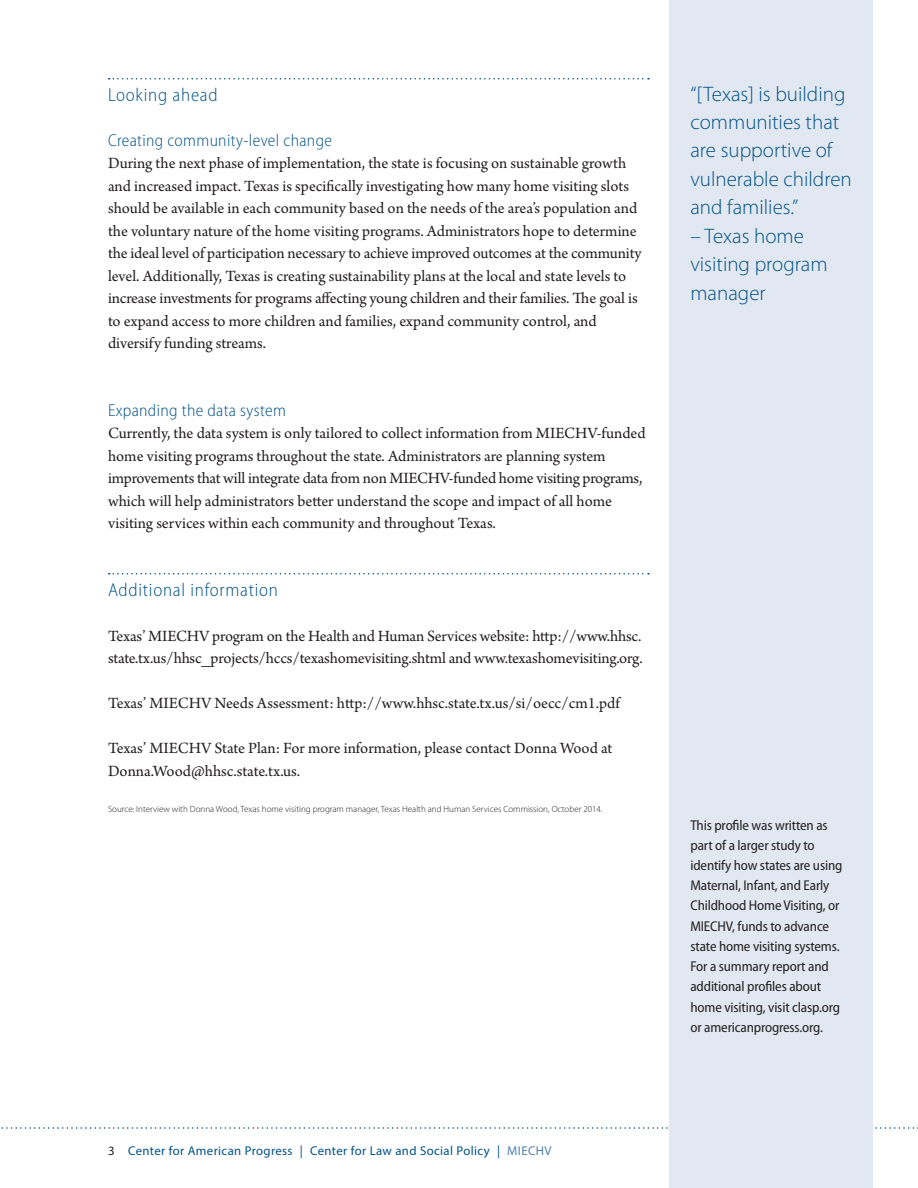
<style>
.page{position:relative;width:918px;height:1188px;background:#fff}
.page>*{position:absolute;margin:0;border:0;box-sizing:border-box;transform-origin:0 0}
.t1{font:300 21px/28.5px "Myriad Pro";color:#005187}
.t2{font:300 semi-condensed 18.75px "Myriad Pro";letter-spacing:.04em;color:#005187}
.t3{font:300 semi-condensed 17.25px "Myriad Pro";letter-spacing:.02em;color:#005187}
.t4{font:16.5px/22.5px "Arno Pro";letter-spacing:-.005em;color:#231f20}
.t5{font:semi-condensed 14.25px/20.2px "Myriad Pro";letter-spacing:-.01em;color:#231f20}
.t6{font:12.75px "Myriad Pro";letter-spacing:.03em;color:#005187}
.t7{font:300 9px "Myriad Pro";color:#231f20}
.s1{color:#231f20}
.s2{color:#5083af}
</style>
<div class="page">
<svg style="left:1px;top:1127px;width:917px;height:2px"></svg>
<div style="left:669px;top:0;width:204px;height:1188px;background:#e2e8f1"></div>
<svg style="left:109px;top:78px;width:540px;height:2px"></svg>
<svg style="left:109px;top:573px;width:540px;height:1px"></svg>
<p class="t2" style="left:108px;top:84px;width:111px">Looking ahead</p>
<p class="t3" style="left:108px;top:130px;width:226px">Creating community-level change</p>
<p class="t4" style="left:108px;top:153px;width:535px">During the next phase of implementation, the state is focusing on sustainable growth and increased impact. Texas is specifically investigating how many home visiting slots should be available in each community based on the needs of the area’s population and the voluntary nature of the home visiting programs. Administrators hope to determine the ideal level of participation necessary to achieve improved outcomes at the community level. Additionally, Texas is creating sustainability plans at the local and state levels to increase investments for programs affecting young children and their families. The goal is to expand access to more children and families, expand community control, and diversify funding streams.</p>
<p class="t3" style="left:108px;top:400px;width:179px">Expanding the data system</p>
<p class="t4" style="left:108px;top:423px;width:539px">Currently, the data system is only tailored to collect information from MIECHV-funded home visiting programs throughout the state. Administrators are planning system improvements that will integrate data from non MIECHV-funded home visiting programs, which will help administrators better understand the scope and impact of all home visiting services within each community and throughout Texas.</p>
<p class="t2" style="left:108px;top:579px;width:172px">Additional information</p>
<p class="t4" style="left:108px;top:625px;width:536px">Texas’ MIECHV program on the Health and Human Services website: http://www.hhsc. state.tx.us/hhsc_projects/hccs/texashomevisiting.shtml and www.texashomevisiting.org.</p>
<p class="t4" style="left:108px;top:693px;width:513px">Texas’ MIECHV Needs Assessment: http://www.hhsc.state.tx.us/si/oecc/cm1.pdf</p>
<p class="t4" style="left:108px;top:738px;width:506px">Texas’ MIECHV State Plan: For more information, please contact Donna Wood at<br>Donna.Wood@hhsc.state.tx.us.</p>
<p class="t7" style="left:108px;top:803px;width:496px">Source: Interview with Donna Wood, Texas home visiting program manager, Texas Health and Human Services Commission, October 2014.</p>
<p class="t6" style="left:108px;top:1143px;width:445px"><span class="s1">3</span> Center for American Progress | Center for Law and Social Policy | <span class="s2">MIECHV</span></p>
<p class="t1" style="left:690px;top:79px;width:163px">“[Texas] is building communities that are supportive of vulnerable children and families.”</p>
<p class="t1" style="left:690px;top:222px;width:139px">– Texas home visiting program manager</p>
<p class="t5" style="left:690px;top:815px;width:154px">This profile was written as part of a larger study to identify how states are using<br>Maternal, Infant, and Early<br>Childhood Home Visiting, or<br>MIECHV, funds to advance state home visiting systems.<br>For a summary report and additional profiles about home visiting, visit clasp.org or americanprogress.org.</p>
</div>
